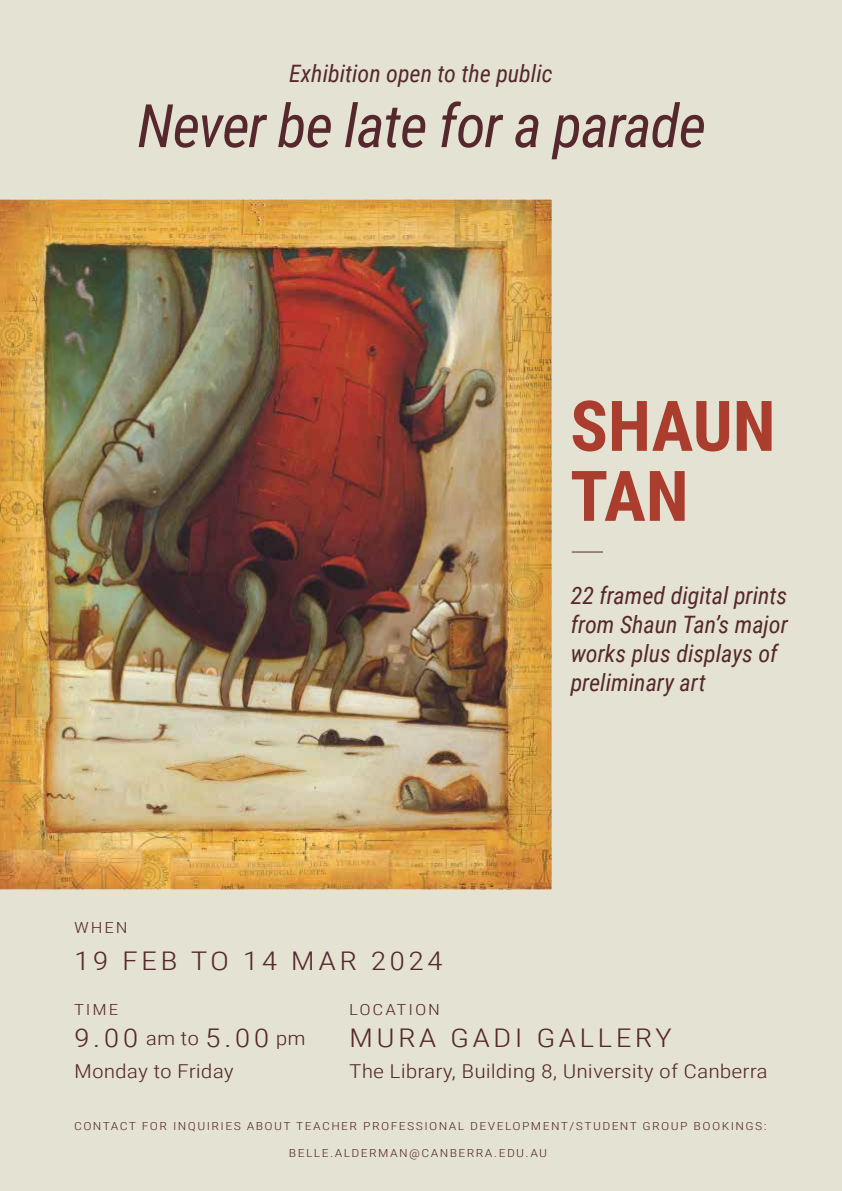
<style>
.page{position:relative;width:842px;height:1191px;background:#e4e3d3}
.page>*{position:absolute;margin:0;border:0;box-sizing:border-box;transform-origin:0 0}
.t1{font:700 70px/70px "Roboto Condensed";color:#aa3d2d}
.t2{font:italic 60px "Roboto Condensed";letter-spacing:-.02em;color:#56282e}
.t3{font:300 25.7px "Roboto Condensed";letter-spacing:.1em;color:#56282e;scale:1.25 1}
.t4{font:italic 24px/28.8px "Roboto Condensed";color:#56282e}
.t5{font:300 19.2px "Roboto Condensed";color:#56282e;scale:1.25 1}
.t6{font:300 15.3px "Roboto Condensed";letter-spacing:.1em;color:#56282e;scale:1.25 1}
.t7{font:300 11.1px "Roboto Condensed";letter-spacing:.1em;color:#56282e;scale:1.25 1}
.s1{font-size:19.2px}
</style>
<div class="page">
<img style="left:0;top:199px;width:551px;height:690px">
<hr style="left:572px;top:552px;width:31px;height:1px;background:#56282e">
<h3 class="t4" style="left:289px;top:58px;width:265px">Exhibition open to the public</h3>
<h2 class="t2" style="left:137px;top:84px;width:570px">Never be late for a parade</h2>
<h1 class="t1" style="left:570px;top:388px;width:207px">SHAUN<br>TAN</h1>
<h3 class="t6" style="left:74px;top:917px;width:44px">WHEN</h3>
<h3 class="t3" style="left:74px;top:942px;width:296px">19 FEB TO 14 MAR 2024</h3>
<h3 class="t6" style="left:74px;top:998px;width:37px">TIME</h3>
<h3 class="t6" style="left:349px;top:998px;width:74px">LOCATION</h3>
<h3 class="t4" style="left:571px;top:580px;width:219px">22 framed digital prints from Shaun Tan’s major works plus displays of preliminary art</h3>
<h3 class="t3" style="left:74px;top:1020px;width:187px">9.00 <span class="s1">am to</span> 5.00 <span class="s1">pm</span></h3>
<h3 class="t5" style="left:74px;top:1057px;width:129px">Monday to Friday</h3>
<h3 class="t3" style="left:349px;top:1020px;width:260px">MURA GADI GALLERY</h3>
<h3 class="t5" style="left:349px;top:1057px;width:336px">The Library, Building 8, University of Canberra</h3>
<p class="t7" style="left:74px;top:1118px;width:555px">CONTACT FOR INQUIRIES ABOUT TEACHER PROFESSIONAL DEVELOPMENT/STUDENT GROUP BOOKINGS:</p>
<p class="t7" style="left:289px;top:1145px;width:208px">BELLE.ALDERMAN@CANBERRA.EDU.AU</p>
</div>
